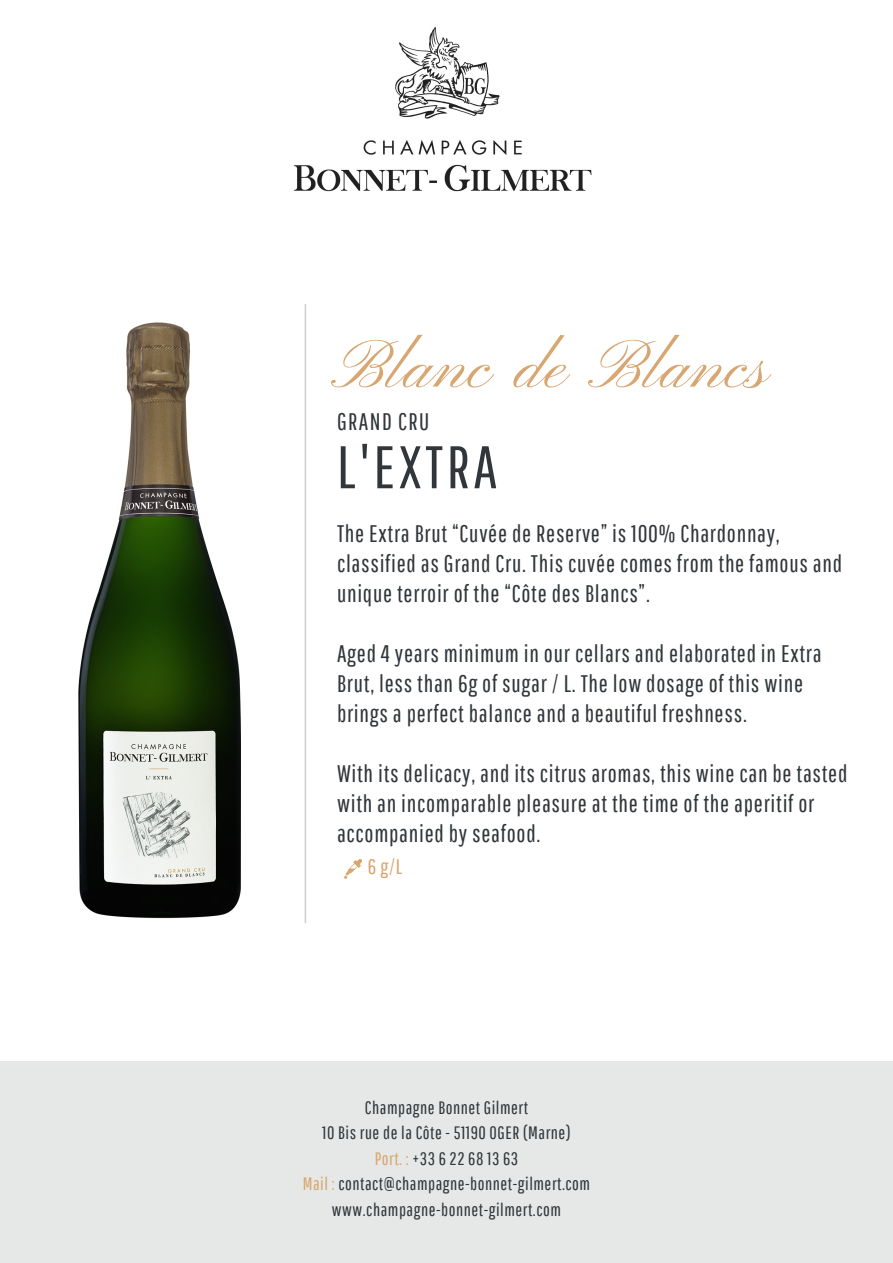
<style>
.page{position:relative;width:893px;height:1263px;background:#fff}
.page>*{position:absolute;margin:0;border:0;box-sizing:border-box;transform-origin:0 0}
.t1{font:67.5px "Pinyon Script";letter-spacing:.01em;color:#d8a670}
.t2{font:60px "Pathway Gothic One";letter-spacing:.06em;color:#31363a}
.t3{font:24px/30px "Pathway Gothic One";letter-spacing:.03em;color:#31363a}
.t4{font:24px "Pathway Gothic One";letter-spacing:.06em;color:#31363a}
.t5{font:21px "Pathway Gothic One";color:#d8a670}
.t6{font:18px "Pathway Gothic One";letter-spacing:.03em;color:#31363a}
.s1{color:#d8a670}
</style>
<div class="page">
<div style="left:0;top:1061px;width:893px;height:202px;background:#e5e8e7"></div>
<hr style="left:305px;top:304px;width:1px;height:619px;background:#5a5c5d">
<svg style="left:344px;top:859px;width:18px;height:20px"></svg>
<img style="left:78px;top:322px;width:163px;height:597px">
<img style="left:294px;top:27px;width:298px;height:165px">
<h1 class="t1" style="left:337px;top:329px;width:435px">Blanc de Blancs</h1>
<p class="t4" style="left:337px;top:407px;width:94px">GRAND CRU</p>
<h2 class="t2" style="left:337px;top:431px;width:162px">L'EXTRA</h2>
<p class="t3" style="left:337px;top:518px;width:507px">The Extra Brut “Cuvée de Reserve” is 100% Chardonnay, classified as Grand Cru. This cuvée comes from the famous and unique terroir of the “Côte des Blancs”.</p>
<p class="t3" style="left:337px;top:638px;width:486px">Aged 4 years minimum in our cellars and elaborated in Extra<br>Brut, less than 6g of sugar / L. The low dosage of this wine brings a perfect balance and a beautiful freshness.</p>
<p class="t3" style="left:337px;top:758px;width:512px">With its delicacy, and its citrus aromas, this wine can be tasted with an incomparable pleasure at the time of the aperitif or accompanied by seafood.</p>
<p class="t5" style="left:368px;top:854px;width:36px">6 g/L</p>
<p class="t6" style="left:365px;top:1096px;width:165px">Champagne Bonnet Gilmert</p>
<p class="t6" style="left:322px;top:1122px;width:250px">10 Bis rue de la Côte - 51190 OGER (Marne)</p>
<p class="t6" style="left:375px;top:1147px;width:145px"><span class="s1">Port. :</span> +33 6 22 68 13 63</p>
<p class="t6" style="left:303px;top:1173px;width:289px"><span class="s1">Mail :</span> contact@champagne-bonnet-gilmert.com</p>
<p class="t6" style="left:332px;top:1198px;width:231px">www.champagne-bonnet-gilmert.com</p>
</div>
